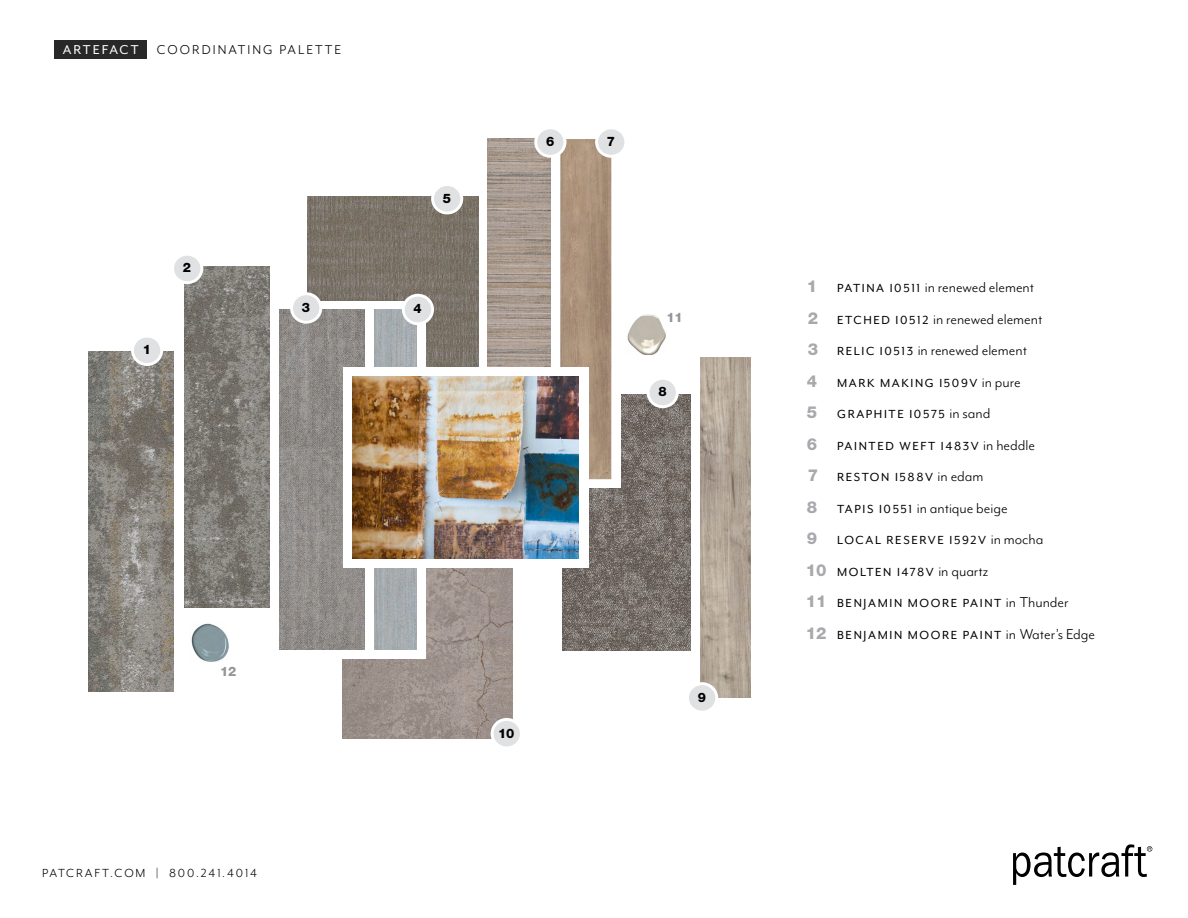
<style>
.page{position:relative;width:1188px;height:918px;background:#fff}
.page>*{position:absolute;margin:0;border:0;box-sizing:border-box;transform-origin:0 0}
.t1{font:16.5px/31.5px "Mr Eaves Mod OT";color:#000}
.t2{font:14.7px "Mr Eaves Mod OT";letter-spacing:.14em;color:#000}
.t3{font:13.5px "Mr Eaves Mod OT";letter-spacing:.12em;color:#000}
.t4{font:13.5px "Mr Eaves Mod OT";letter-spacing:.14em;color:#000}
.t5{font:800 13.05px "Helvetica Neue LT Std";color:#000}
.t6{font:800 13.05px "Helvetica Neue LT Std";color:#939598}
.s1{color:#fff}
.s2{font-family:"Helvetica Neue LT Std";font-weight:800;color:#a7a9ac}
.s3{font-size:13.5px}
.s4{font-family:"Helvetica Neue LT Std";font-weight:800;font-size:16.5px;color:#a7a9ac}
.s5{font-size:16.5px}
</style>
<div class="page">
<svg style="left:1013px;top:844px;width:139px;height:41px"></svg>
<div style="left:54px;top:40px;width:93px;height:19px;background:#292829"></div>
<img style="left:563px;top:395px;width:127px;height:255px">
<img style="left:700px;top:358px;width:50px;height:340px">
<div style="left:687px;top:684px;width:30px;height:28px;background:#e0e1e2;border-radius:50%"></div>
<div style="left:686px;top:682px;width:32px;height:32px;border:3px solid #fff;border-radius:50%"></div>
<img style="left:342px;top:568px;width:171px;height:171px">
<div style="left:550px;top:131px;width:71px;height:357px;background:#fff"></div>
<img style="left:560px;top:139px;width:51px;height:340px">
<img style="left:308px;top:197px;width:170px;height:170px">
<div style="left:365px;top:301px;width:61px;height:358px;background:#fff"></div>
<img style="left:488px;top:138px;width:62px;height:229px">
<img style="left:627px;top:314px;width:39px;height:41px">
<img style="left:191px;top:623px;width:38px;height:39px">
<div style="left:269px;top:301px;width:105px;height:358px;background:#fff"></div>
<img style="left:279px;top:309px;width:85px;height:341px">
<img style="left:184px;top:267px;width:85px;height:340px">
<img style="left:89px;top:352px;width:84px;height:340px">
<img style="left:374px;top:309px;width:43px;height:341px">
<div style="left:343px;top:368px;width:246px;height:200px;background:#fff"></div>
<img style="left:353px;top:376px;width:226px;height:183px">
<div style="left:132px;top:336px;width:30px;height:29px;background:#e0e1e2;border-radius:50%"></div>
<div style="left:131px;top:335px;width:32px;height:31px;border:3px solid #fff;border-radius:50%"></div>
<div style="left:173px;top:254px;width:29px;height:29px;background:#e0e1e2;border-radius:50%"></div>
<div style="left:171px;top:253px;width:32px;height:31px;border:3px solid #fff;border-radius:50%"></div>
<div style="left:292px;top:294px;width:29px;height:28px;background:#e0e1e2;border-radius:50%"></div>
<div style="left:290px;top:292px;width:32px;height:32px;border:3px solid #fff;border-radius:50%"></div>
<div style="left:433px;top:185px;width:29px;height:28px;background:#e0e1e2;border-radius:50%"></div>
<div style="left:431px;top:183px;width:32px;height:31px;border:3px solid #fff;border-radius:50%"></div>
<div style="left:648px;top:378px;width:29px;height:29px;background:#e0e1e2;border-radius:50%"></div>
<div style="left:647px;top:377px;width:32px;height:31px;border:3px solid #fff;border-radius:50%"></div>
<div style="left:536px;top:128px;width:29px;height:28px;background:#e0e1e2;border-radius:50%"></div>
<div style="left:534px;top:126px;width:32px;height:32px;border:3px solid #fff;border-radius:50%"></div>
<div style="left:597px;top:128px;width:29px;height:28px;background:#e0e1e2;border-radius:50%"></div>
<div style="left:595px;top:126px;width:32px;height:32px;border:3px solid #fff;border-radius:50%"></div>
<div style="left:403px;top:295px;width:30px;height:29px;background:#e0e1e2;border-radius:50%"></div>
<div style="left:402px;top:294px;width:32px;height:31px;border:3px solid #fff;border-radius:50%"></div>
<div style="left:492px;top:719px;width:29px;height:29px;background:#e0e1e2;border-radius:50%"></div>
<div style="left:491px;top:718px;width:32px;height:31px;border:3px solid #fff;border-radius:50%"></div>
<p class="t2" style="left:63px;top:42px;width:280px"><span class="s1">ARTEFACT</span> COORDINATING PALETTE</p>
<p class="t5" style="left:143px;top:342px;width:10px">1</p>
<p class="t5" style="left:183px;top:260px;width:10px">2</p>
<p class="t5" style="left:302px;top:299px;width:10px">3</p>
<p class="t5" style="left:443px;top:190px;width:10px">5</p>
<p class="t5" style="left:414px;top:301px;width:10px">4</p>
<p class="t5" style="left:546px;top:133px;width:10px">6</p>
<p class="t5" style="left:607px;top:133px;width:10px">7</p>
<p class="t6" style="left:667px;top:309px;width:18px">11</p>
<p class="t5" style="left:658px;top:384px;width:10px">8</p>
<p class="t6" style="left:220px;top:664px;width:18px">12</p>
<p class="t4" style="left:42px;top:866px;width:217px">PATCRAFT.COM | 800.241.4014</p>
<p class="t5" style="left:498px;top:725px;width:18px">10</p>
<p class="t5" style="left:698px;top:689px;width:10px">9</p>
<p class="t1" style="left:807px;top:271px;width:237px"><span class="s2">1</span> <span class="s3">PATINA I0511</span> in renewed element<br><span class="s2">2</span> <span class="s3">ETCHED I0512</span> in renewed element<br><span class="s2">3</span> <span class="s3">RELIC I0513</span> in renewed element</p>
<p class="t3" style="left:807px;top:375px;width:215px"><span class="s4">4</span> MARK MAKING I509V <span class="s5">in pure</span></p>
<p class="t3" style="left:807px;top:407px;width:185px"><span class="s4">5</span> GRAPHITE I0575 <span class="s5">in sand</span></p>
<p class="t3" style="left:807px;top:438px;width:230px"><span class="s4">6</span> PAINTED WEFT I483V <span class="s5">in heddle</span></p>
<p class="t3" style="left:808px;top:470px;width:177px"><span class="s4">7</span> RESTON I588V <span class="s5">in edam</span></p>
<p class="t1" style="left:807px;top:492px;width:202px"><span class="s2">8</span> <span class="s3">TAPIS I0551</span> in antique beige</p>
<p class="t3" style="left:807px;top:533px;width:238px"><span class="s4">9</span> LOCAL RESERVE I592V <span class="s5">in mocha</span></p>
<p class="t3" style="left:806px;top:564px;width:184px"><span class="s4">10</span> MOLTEN I478V <span class="s5">in quartz</span></p>
<p class="t3" style="left:806px;top:596px;width:265px"><span class="s4">11</span> BENJAMIN MOORE PAINT <span class="s5">in Thunder</span></p>
<p class="t3" style="left:806px;top:627px;width:291px"><span class="s4">12</span> BENJAMIN MOORE PAINT <span class="s5">in Water’s Edge</span></p>
</div>
